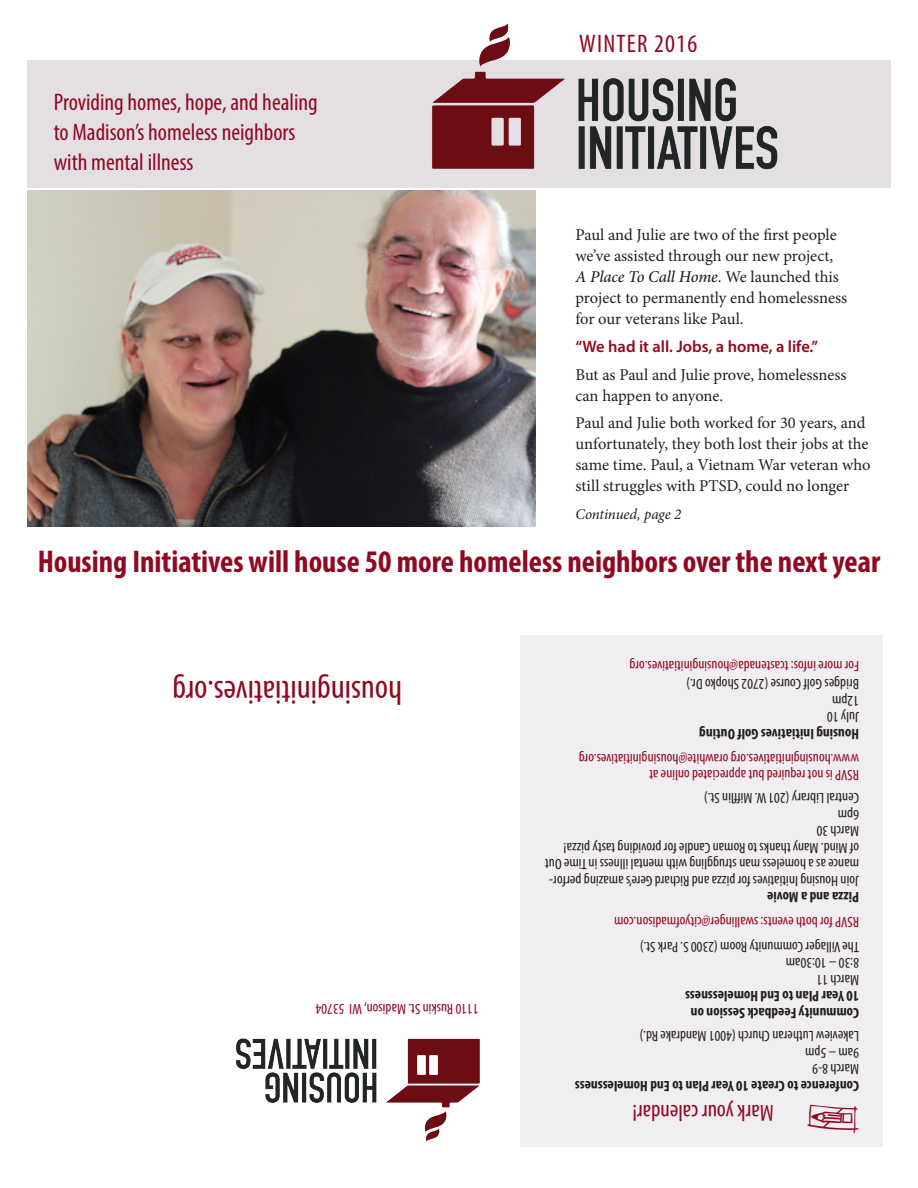
<style>
.page{position:relative;width:918px;height:1188px;background:#fff}
.page>*{position:absolute;margin:0;border:0;box-sizing:border-box;transform-origin:0 0}
.t1{font:condensed 34.5px "Myriad Pro";color:#910821}
.t2{font:33px "Office Doodles";color:#910821}
.t3{font:700 condensed 31.5px "Myriad Pro";color:#910821}
.t4{font:condensed 25.5px "Myriad Pro";letter-spacing:.05em;color:#910821}
.t5{font:condensed 24px/30px "Myriad Pro";color:#910821}
.t6{font:condensed 23.25px "Myriad Pro";color:#910821}
.t7{font:16.5px/21px "Minion Pro";letter-spacing:-.005em;color:#231f20}
.t8{font:600 16.5px "Myriad Pro";color:#910821}
.t9{font:condensed 15px/16.5px "Myriad Pro";color:#231f20}
.t10{font:condensed 15px/16.5px "Myriad Pro";color:#910821}
.t11{font:700 condensed 15px/16.5px "Myriad Pro";color:#231f20}
.t12{font:italic 15px "Minion Pro";letter-spacing:-.01em;color:#231f20}
.s1{font-weight:500;font-style:italic}
</style>
<div class="page">
<div style="left:521px;top:635px;width:362px;height:512px;background:#f1eef1"></div>
<img style="left:27px;top:190px;width:508px;height:337px">
<div style="left:27px;top:60px;width:864px;height:128px;background:#e4dfe3"></div>
<img style="left:419px;top:23px;width:359px;height:178px">
<img style="left:236px;top:1038px;width:244px;height:104px">
<h3 class="t5" style="left:54px;top:87px;width:266px">Providing homes, hope, and healing to Madison’s homeless neighbors with mental illness</h3>
<h3 class="t4" style="left:579px;top:28px;width:120px">WINTER 2016</h3>
<p class="t7" style="left:575px;top:224px;width:273px">Paul and Julie are two of the first people we’ve assisted through our new project, <span class="s1">A Place To Call Home</span>. We launched this project to permanently end homelessness for our veterans like Paul.</p>
<p class="t8" style="left:575px;top:336px;width:244px">“We had it all. Jobs, a home, a life.”</p>
<p class="t7" style="left:575px;top:364px;width:273px">But as Paul and Julie prove, homelessness can happen to anyone.</p>
<p class="t7" style="left:575px;top:413px;width:297px">Paul and Julie both worked for 30 years, and unfortunately, they both lost their jobs at the same time. Paul, a Vietnam War veteran who still struggles with PTSD, could no longer</p>
<p class="t12" style="left:575px;top:504px;width:107px">Continued, page 2</p>
<h3 class="t3" style="left:38px;top:542px;width:844px">Housing Initiatives will house 50 more homeless neighbors over the next year</h3>
<h1 class="t1" style="left:402px;top:713px;width:231px;rotate:-180deg">housinginitiatives.org</h1>
<p class="t10" style="left:479px;top:1017px;width:165px;rotate:-180deg">1110 Ruskin St. Madison, WI 53704</p>
<p class="t10" style="left:859px;top:675px;width:231px;rotate:-180deg">For more infos: tcastenada@housinginitiatives.org</p>
<p class="t9" style="left:859px;top:726px;width:174px;rotate:-180deg">July 10<br>12pm<br>Bridges Golf Course (2702 Shopko Dr.)</p>
<p class="t11" style="left:859px;top:742px;width:161px;rotate:-180deg">Housing Initiatives Golf Outing</p>
<p class="t10" style="left:859px;top:784px;width:282px;rotate:-180deg">RSVP is not required but appreciated online at www.housinginitiatives.org orawhite@housinginitiatives.org</p>
<p class="t9" style="left:859px;top:889px;width:315px;rotate:-180deg">Join Housing Initiatives for pizza and Richard Gere’s amazing perfor&shy;mance as a homeless man struggling with mental illness in Time Out of Mind. Many thanks to Roman Candle for providing tasty pizza!<br>March 30<br>6pm<br>Central Library (201 W. Mifflin St.)</p>
<p class="t11" style="left:859px;top:906px;width:93px;rotate:-180deg">Pizza and a Movie</p>
<p class="t10" style="left:859px;top:931px;width:246px;rotate:-180deg">RSVP for both events: swallinger@cityofmadison.com</p>
<p class="t9" style="left:859px;top:988px;width:221px;rotate:-180deg">March 11<br>8:30 – 10:30am<br>The Villager Community Room (2300 S. Park St.)</p>
<p class="t11" style="left:859px;top:1021px;width:175px;rotate:-180deg">Community Feedback Session on<br>10 Year Plan to End Homelessness</p>
<p class="t9" style="left:859px;top:1078px;width:221px;rotate:-180deg">March 8‐9<br>9am – 5pm<br>Lakeview Lutheran Church (4001 Mandrake Rd.)</p>
<p class="t11" style="left:859px;top:1094px;width:285px;rotate:-180deg">Conference to Create 10 Year Plan to End Homelessness</p>
<h3 class="t6" style="left:774px;top:1127px;width:143px;rotate:-180deg">Mark your calendar!</h3>
<h2 class="t2" style="left:859px;top:1143px;width:54px;rotate:-180deg">x</h2>
</div>
